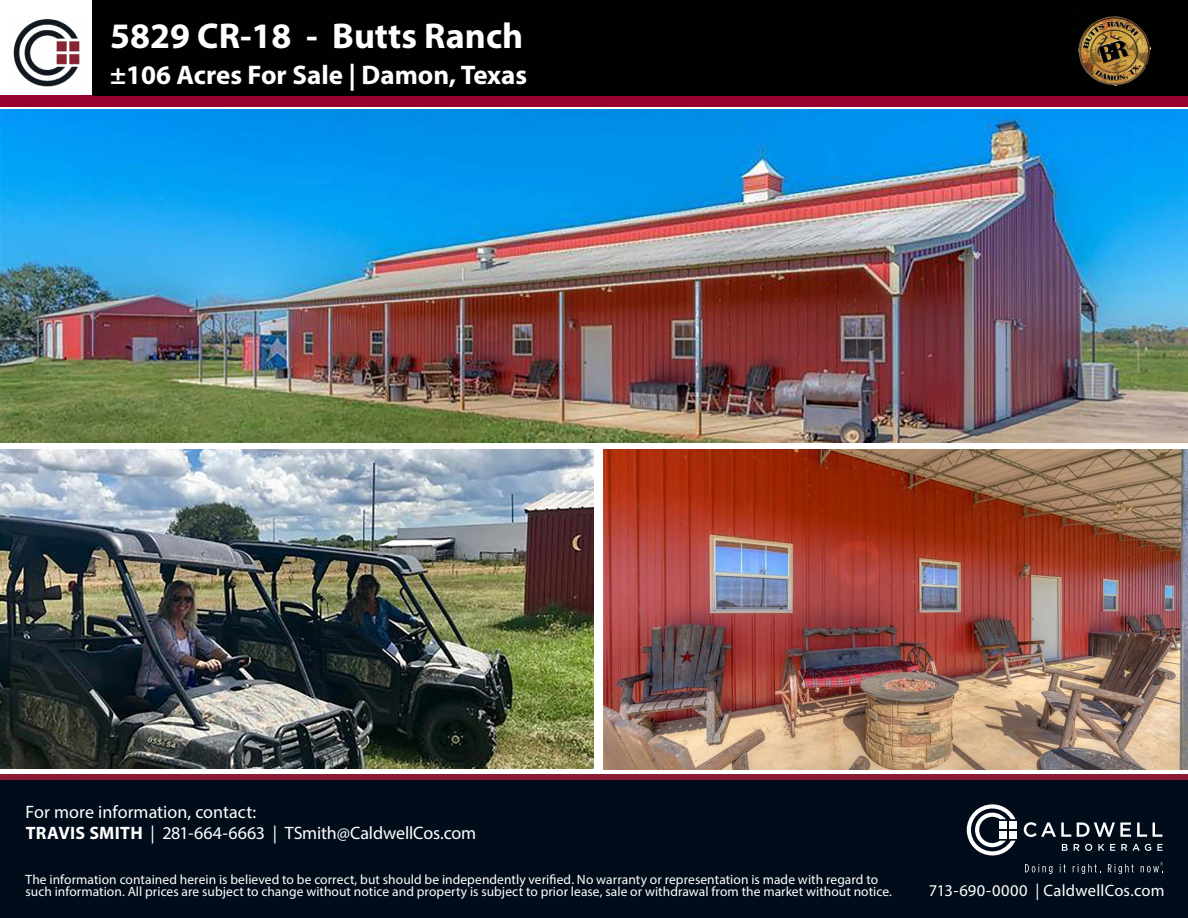
<style>
.page{position:relative;width:1188px;height:918px;background:#fff}
.page>*{position:absolute;margin:0;border:0;box-sizing:border-box;transform-origin:0 0}
.t1{font:700 36px "Myriad Pro";color:#fff}
.t2{font:700 27px "Myriad Pro";color:#fff}
.t3{font:18px/21px "Myriad Pro";color:#fff}
.t4{font:16.5px "Myriad Pro";letter-spacing:.015em;color:#fff}
.t5{font:13.5px/12px "Myriad Pro";letter-spacing:.005em;color:#fff}
.s1{font-weight:700}
</style>
<div class="page">
<div style="left:0;top:96px;width:1188px;height:11px;background:#98002e"></div>
<div style="left:92px;top:0;width:1096px;height:96px;background:#000101"></div>
<img style="left:13px;top:19px;width:67px;height:68px">
<div style="left:0;top:779px;width:1188px;height:139px;background:#000c1a"></div>
<svg style="left:1025px;top:864px;width:27px;height:10px"></svg>
<svg style="left:1060px;top:864px;width:6px;height:8px"></svg>
<svg style="left:1073px;top:864px;width:28px;height:10px"></svg>
<svg style="left:1108px;top:864px;width:26px;height:10px"></svg>
<svg style="left:1141px;top:862px;width:22px;height:10px"></svg>
<svg style="left:1024px;top:822px;width:47px;height:15px"></svg>
<svg style="left:1077px;top:822px;width:54px;height:15px"></svg>
<svg style="left:1137px;top:823px;width:10px;height:14px"></svg>
<svg style="left:1153px;top:823px;width:9px;height:14px"></svg>
<svg style="left:967px;top:804px;width:49px;height:52px"></svg>
<div style="left:1000px;top:821px;width:7px;height:8px;background:#fff"></div>
<div style="left:1009px;top:821px;width:8px;height:8px;background:#fff"></div>
<div style="left:1000px;top:831px;width:7px;height:8px;background:#fff"></div>
<div style="left:1009px;top:831px;width:8px;height:8px;background:#fff"></div>
<svg style="left:1062px;top:844px;width:6px;height:7px"></svg>
<svg style="left:1074px;top:844px;width:5px;height:7px"></svg>
<svg style="left:1085px;top:844px;width:7px;height:7px"></svg>
<svg style="left:1098px;top:844px;width:6px;height:7px"></svg>
<svg style="left:1110px;top:844px;width:5px;height:7px"></svg>
<svg style="left:1121px;top:844px;width:6px;height:7px"></svg>
<svg style="left:1133px;top:844px;width:18px;height:7px"></svg>
<svg style="left:1157px;top:844px;width:6px;height:7px"></svg>
<div style="left:0;top:774px;width:1188px;height:6px;background:#8c1c35"></div>
<img style="left:1078px;top:16px;width:73px;height:70px">
<img style="left:603px;top:450px;width:585px;height:319px">
<img style="left:0;top:450px;width:594px;height:318px">
<img style="left:0;top:110px;width:1188px;height:332px">
<h1 class="t1" style="left:110px;top:12px;width:415px">5829 CR-18 - Butts Ranch</h1>
<h2 class="t2" style="left:110px;top:57px;width:419px">±106 Acres For Sale | Damon, Texas</h2>
<h3 class="t3" style="left:26px;top:801px;width:452px">For more information, contact:<br><span class="s1">TRAVIS SMITH</span> | 281-664-6663 | TSmith@CaldwellCos.com</h3>
<p class="t5" style="left:26px;top:874px;width:868px">The information contained herein is believed to be correct, but should be independently verified. No warranty or representation is made with regard to such information. All prices are subject to change without notice and property is subject to prior lease, sale or withdrawal from the market without notice.</p>
<p class="t4" style="left:929px;top:881px;width:238px">713-690-0000 | CaldwellCos.com</p>
</div>
